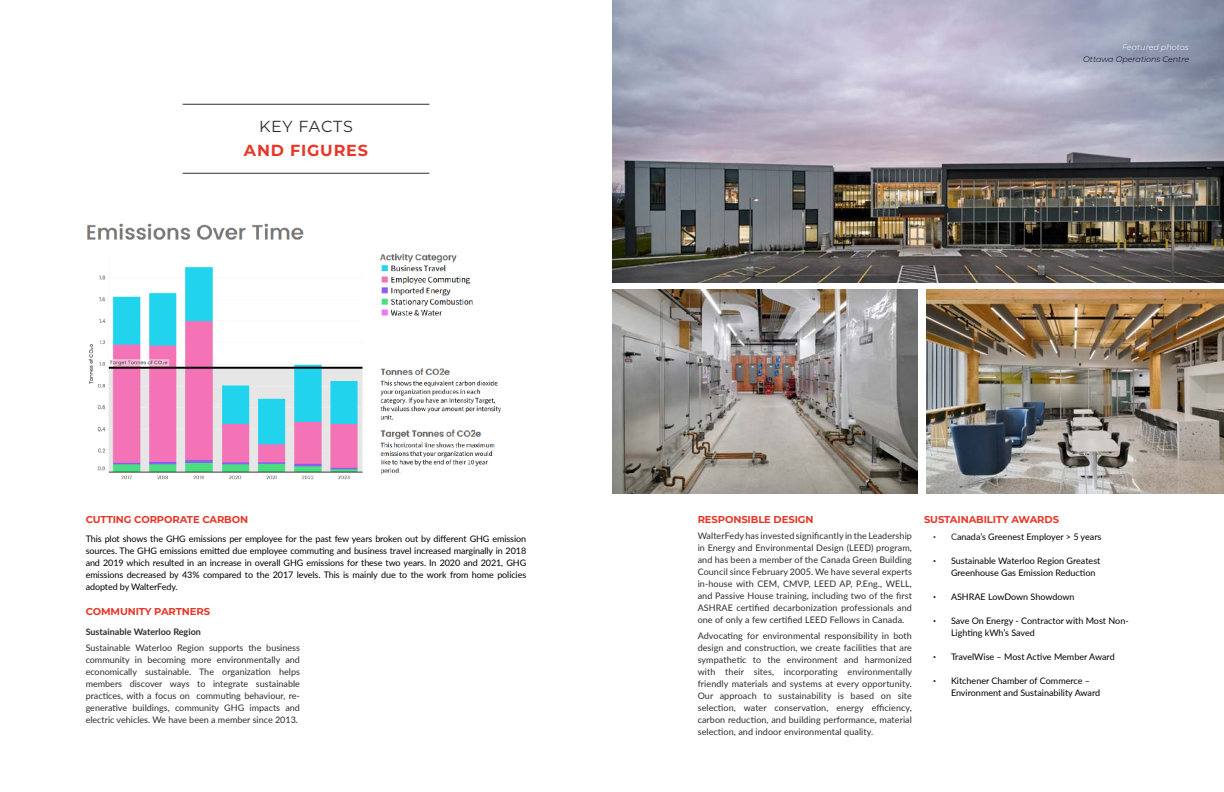
<style>
.page{position:relative;width:1224px;height:792px;background:#fff}
.page>*{position:absolute;margin:0;border:0;box-sizing:border-box;transform-origin:0 0}
.t1{font:700 16px "Montserrat";letter-spacing:.05em;color:#e83728}
.t2{font:16px "Montserrat";letter-spacing:.04em;color:#2f2c2d}
.t3{font:700 10px "Montserrat";letter-spacing:-.01em;color:#e83728}
.t4{font:9px/12px "Lato";letter-spacing:.01em;color:#2f2c2d;text-align:justify}
.t5{font:9px/12px "Lato";letter-spacing:-.01em;color:#000101;text-align:justify}
.t6{font:9px/12px "Lato";color:#000}
.t7{font:700 9px "Lato";color:#2f2c2d}
.t8{font:italic 300 8px "Montserrat";color:#000}
.t9{font:italic 300 8px "Montserrat";color:#fff}
.s1{font-family:"Open Sans";font-size:8px;color:#2f2c2d}
.s2{color:#2f2c2d}
.s3{font-family:"Open Sans";font-size:8px}
</style>
<div class="page">
<hr style="left:183px;top:104px;width:246px;height:1px;background:#2f2c2d">
<hr style="left:183px;top:173px;width:246px;height:1px;background:#2f2c2d">
<img style="left:613px;top:0;width:611px;height:282px">
<img style="left:612px;top:289px;width:306px;height:204px">
<img style="left:926px;top:289px;width:298px;height:204px">
<img style="left:87px;top:223px;width:414px;height:257px">
<h1 class="t2" style="left:259px;top:115px;width:95px">KEY FACTS</h1>
<h1 class="t1" style="left:244px;top:139px;width:126px">AND FIGURES</h1>
<p class="t3" style="left:86px;top:512px;width:164px">CUTTING CORPORATE CARBON</p>
<p class="t5" style="left:86px;top:532px;width:442px">This plot shows the GHG emissions per employee for the past few years broken out by different GHG emission sources. The GHG emissions emitted due employee commuting and business travel increased marginally in 2018 and 2019 which resulted in an increase in overall GHG emissions for these two years. In 2020 and 2021, GHG emissions decreased by 43% compared to the 2017 levels. This is mainly due to the work from home policies adopted by WalterFedy.</p>
<p class="t3" style="left:86px;top:604px;width:126px">COMMUNITY PARTNERS</p>
<p class="t7" style="left:86px;top:625px;width:117px">Sustainable Waterloo Region</p>
<p class="t4" style="left:86px;top:641px;width:216px">Sustainable Waterloo Region supports the business community in becoming more environmentally and economically sustainable. The organization helps members discover ways to integrate sustainable practices, with a focus on commuting behaviour, re&shy;generative buildings, community GHG impacts and electric vehicles. We have been a member since 2013.</p>
<p class="t9" style="left:1122px;top:42px;width:68px">Featured photos</p>
<p class="t8" style="left:1083px;top:54px;width:108px">Ottawa Operations Centre</p>
<p class="t3" style="left:698px;top:512px;width:117px">RESPONSIBLE DESIGN</p>
<p class="t4" style="left:698px;top:529px;width:216px">WalterFedy has invested significantly in the Leadership in Energy and Environmental Design (LEED) program, and has been a member of the Canada Green Building Council since February 2005. We have several experts in-house with CEM, CMVP, LEED AP, P.Eng., WELL, and Passive House training, including two of the first ASHRAE certified decarbonization professionals and one of only a few certified LEED Fellows in Canada.</p>
<p class="t4" style="left:698px;top:630px;width:216px">Advocating for environmental responsibility in both design and construction, we create facilities that are sympathetic to the environment and harmonized with their sites, incorporating environmentally friendly materials and systems at every opportunity.<br>Our approach to sustainability is based on site selection, water conservation, energy efficiency, carbon reduction, and building performance, material selection, and indoor environmental quality.</p>
<p class="t3" style="left:924px;top:512px;width:137px">SUSTAINABILITY AWARDS</p>
<p class="t6" style="left:933px;top:530px;width:170px"><span class="s1">•</span> <span class="s2">C</span>anada’s Greenest Employer &gt; 5 years</p>
<p class="t6" style="left:951px;top:554px;width:151px;text-indent:-18px"><span class="s3">•</span> Sustainable Waterloo Region Greatest<br>Greenhouse Gas Emission Reduction</p>
<p class="t6" style="left:933px;top:590px;width:143px"><span class="s3">•</span> ASHRAE LowDown Showdown</p>
<p class="t6" style="left:951px;top:614px;width:179px;text-indent:-18px"><span class="s3">•</span> Save On Energy - Contractor with Most Non-<br>Lighting kWh’s Saved</p>
<p class="t6" style="left:933px;top:650px;width:183px"><span class="s3">•</span> TravelWise – Most Active Member Award</p>
<p class="t6" style="left:951px;top:674px;width:151px;text-indent:-18px"><span class="s3">•</span> Kitchener Chamber of Commerce –<br>Environment and Sustainability Award</p>
</div>
